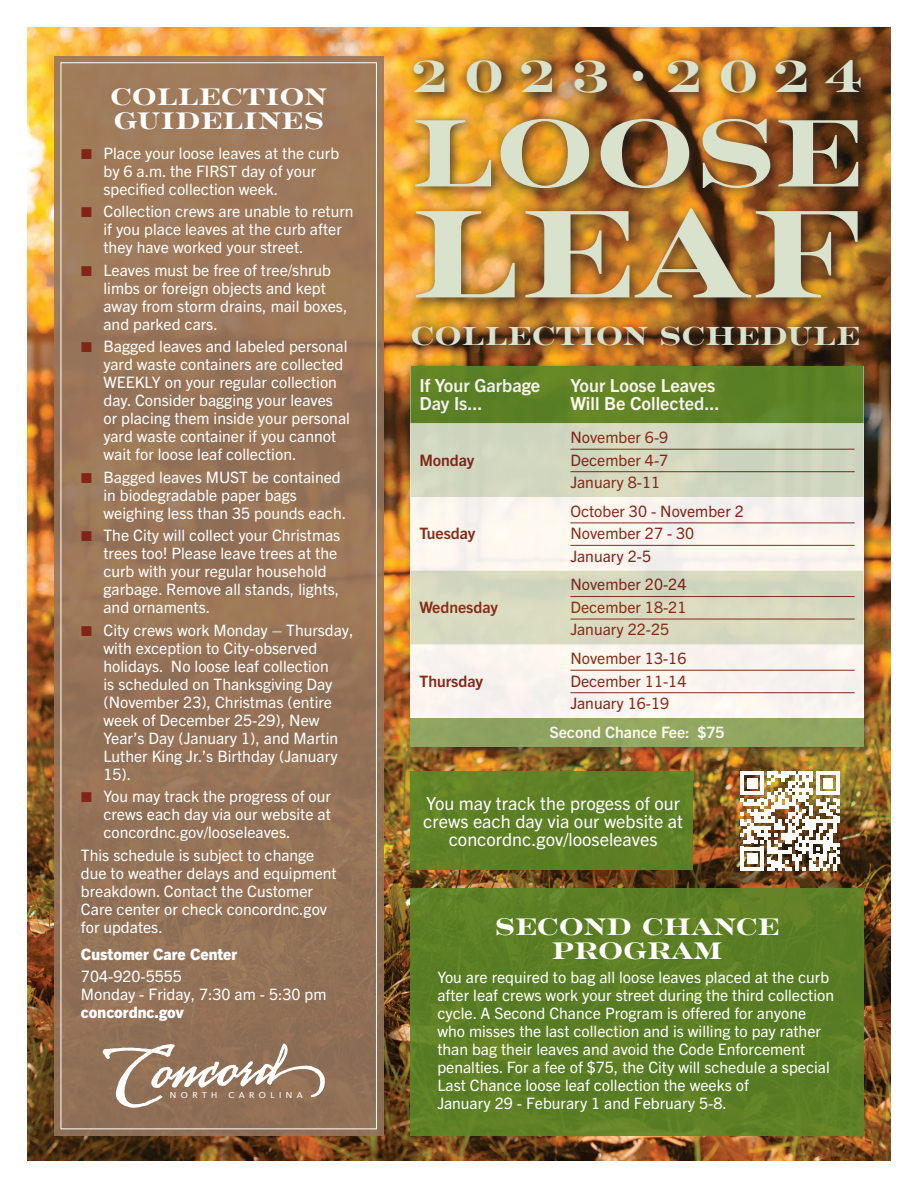
<style>
.page{position:relative;width:918px;height:1188px;background:#fff}
.page>*{position:absolute;margin:0;border:0;box-sizing:border-box;transform-origin:0 0}
.t1{font:125.25px "Rosella Solid";color:#d9e2cc}
.t2{font:96px "Rosella Solid";letter-spacing:.01em;color:#d9e2cc}
.t3{font:45px "Rosella Solid";letter-spacing:.345em;color:#d9e2cc}
.t4{font:26.25px "Rosella Solid";letter-spacing:.01em;color:#d9e2cc}
.t5{font:24px/24px "Rosella Solid";letter-spacing:.01em;color:#fff}
.t6{font:18px/18px "Trade Gothic Next LT Pro";color:#fff;text-align:center}
.t7{font:700 18px/18px "Trade Gothic Next LT Pro";color:#fff}
.t8{font:15.75px/18px "Trade Gothic Next LT Pro";color:#fff}
.t9{font:15.75px/22.5px "Trade Gothic Next LT Pro";color:#802518;text-align:justify}
.t10{font:800 15.75px "Trade Gothic Next LT Pro";color:#fff}
.t11{font:700 15.75px "Trade Gothic Next LT Pro";color:#802518}
.t12{font:700 15.75px "Trade Gothic Next LT Pro";color:#fff}
.t13{font:500 8.4px "Avenir Next";color:#fff}
.s1{color:#802518}
</style>
<div class="page">
<img style="left:27px;top:27px;width:864px;height:1134px">
<div style="left:54px;top:56px;width:329px;height:1080px;background:#96765e"></div>
<svg style="left:740px;top:771px;width:100px;height:100px"></svg>
<div style="left:405px;top:361px;width:470px;height:397px;background:#231f20;opacity:.65"></div>
<div style="left:410px;top:366px;width:454px;height:381px;background:#f9f4ef"></div>
<svg style="left:410px;top:366px;width:454px;height:57px;background:#5e8226"></svg>
<svg style="left:410px;top:423px;width:454px;height:221px;fill:#d9dbc0"></svg>
<div style="left:410px;top:718px;width:454px;height:29px;background:#8da965"></div>
<hr style="left:570px;top:449px;width:285px;height:1px;background:#802518">
<hr style="left:570px;top:471px;width:285px;height:1px;background:#802518">
<hr style="left:570px;top:523px;width:285px;height:1px;background:#802518">
<hr style="left:570px;top:545px;width:285px;height:1px;background:#802518">
<hr style="left:570px;top:596px;width:285px;height:1px;background:#802518">
<hr style="left:570px;top:619px;width:285px;height:1px;background:#802518">
<hr style="left:570px;top:670px;width:285px;height:1px;background:#802518">
<hr style="left:570px;top:692px;width:285px;height:1px;background:#802518">
<svg style="left:103px;top:1043px;width:222px;height:65px"></svg>
<div style="left:410px;top:888px;width:454px;height:248px;background:#5b7e24"></div>
<div style="left:409px;top:112px;width:462px;height:198px;background:#231f20;opacity:.65"></div>
<div style="left:408px;top:54px;width:465px;height:51px;background:#231f20;opacity:.75"></div>
<div style="left:406px;top:320px;width:465px;height:38px;background:#231f20;opacity:.65"></div>
<div style="left:410px;top:771px;width:283px;height:99px;background:#5e8025"></div>
<h3 class="t5" style="left:110px;top:82px;width:218px">COLLECTION<br>GUIDELINES</h3>
<p class="t8" style="left:104px;top:143px;width:237px;text-indent:-22px"><span class="s1">■</span> Place your loose leaves at the curb by 6 a.m. the FIRST day of your specified collection week.</p>
<p class="t8" style="left:104px;top:202px;width:252px;text-indent:-22px"><span class="s1">■</span> Collection crews are unable to return if you place leaves at the curb after they have worked your street.</p>
<p class="t8" style="left:104px;top:260px;width:245px;text-indent:-22px"><span class="s1">■</span> Leaves must be free of tree/shrub limbs or foreign objects and kept away from storm drains, mail boxes, and parked cars.</p>
<p class="t8" style="left:104px;top:337px;width:248px;text-indent:-22px"><span class="s1">■</span> Bagged leaves and labeled personal yard waste containers are collected WEEKLY on your regular collection day. Consider bagging your leaves or placing them inside your personal yard waste container if you cannot wait for loose leaf collection.</p>
<p class="t8" style="left:104px;top:467px;width:244px;text-indent:-22px"><span class="s1">■</span> Bagged leaves MUST be contained in biodegradable paper bags weighing less than 35 pounds each.</p>
<p class="t8" style="left:104px;top:526px;width:238px;text-indent:-22px"><span class="s1">■</span> The City will collect your Christmas trees too! Please leave trees at the curb with your regular household garbage. Remove all stands, lights, and ornaments.</p>
<p class="t8" style="left:104px;top:620px;width:252px;text-indent:-22px"><span class="s1">■</span> City crews work Monday – Thursday, with exception to City-observed holidays. No loose leaf collection<br>is scheduled on Thanksgiving Day (November 23), Christmas (entire week of December 25-29), New<br>Year’s Day (January 1), and Martin<br>Luther King Jr.’s Birthday (January<br>15).</p>
<p class="t8" style="left:104px;top:787px;width:229px;text-align:justify;text-indent:-22px"><span class="s1">■</span> You may track the progress of our crews each day via our website at concordnc.gov/looseleaves.</p>
<p class="t8" style="left:81px;top:845px;width:257px">This schedule is subject to change due to weather delays and equipment breakdown. Contact the Customer<br>Care center or check concordnc.gov for updates.</p>
<p class="t10" style="left:81px;top:943px;width:158px">Customer Care Center</p>
<p class="t8" style="left:81px;top:967px;width:247px">704-920-5555<br>Monday - Friday, 7:30 am - 5:30 pm</p>
<p class="t10" style="left:81px;top:1002px;width:104px">concordnc.gov</p>
<p class="t13" style="left:170px;top:1088px;width:49px">N O R T H</p>
<p class="t13" style="left:228px;top:1088px;width:76px">C A R O L I N A</p>
<h3 class="t3" style="left:412px;top:37px;width:452px">2023∙2024</h3>
<h2 class="t2" style="left:412px;top:69px;width:452px">LOOSE</h2>
<h1 class="t1" style="left:412px;top:145px;width:453px">LEAF</h1>
<h3 class="t4" style="left:411px;top:313px;width:451px">COLLECTION SCHEDULE</h3>
<p class="t7" style="left:419px;top:375px;width:122px">If Your Garbage<br>Day Is...</p>
<p class="t7" style="left:570px;top:375px;width:151px">Your Loose Leaves<br>Will Be Collected...</p>
<p class="t11" style="left:419px;top:449px;width:56px">Monday</p>
<p class="t11" style="left:419px;top:523px;width:58px">Tuesday</p>
<p class="t11" style="left:419px;top:596px;width:80px">Wednesday</p>
<p class="t11" style="left:419px;top:670px;width:65px">Thursday</p>
<p class="t9" style="left:570px;top:425px;width:99px">November 6-9<br>December 4-7<br>January 8-11</p>
<p class="t9" style="left:570px;top:499px;width:175px;text-align:left">October 30 - November 2<br>November 27 - 30<br>January 2-5</p>
<p class="t9" style="left:570px;top:572px;width:117px">November 20-24<br>December 18-21<br>January 22-25</p>
<p class="t9" style="left:570px;top:646px;width:117px">November 13-16<br>December 11-14<br>January 16-19</p>
<p class="t12" style="left:549px;top:721px;width:177px">Second Chance Fee: $75</p>
<p class="t6" style="left:423px;top:793px;width:261px">You may track the progess of our crews each day via our website at concordnc.gov/looseleaves</p>
<h3 class="t5" style="left:495px;top:912px;width:286px;text-align:center">SECOND CHANCE<br>PROGRAM</h3>
<p class="t8" style="left:437px;top:967px;width:398px">You are required to bag all loose leaves placed at the curb after leaf crews work your street during the third collection cycle. A Second Chance Program is offered for anyone who misses the last collection and is willing to pay rather than bag their leaves and avoid the Code Enforcement penalties. For a fee of $75, the City will schedule a special Last Chance loose leaf collection the weeks of<br>January 29 - Feburary 1 and February 5-8.</p>
</div>
